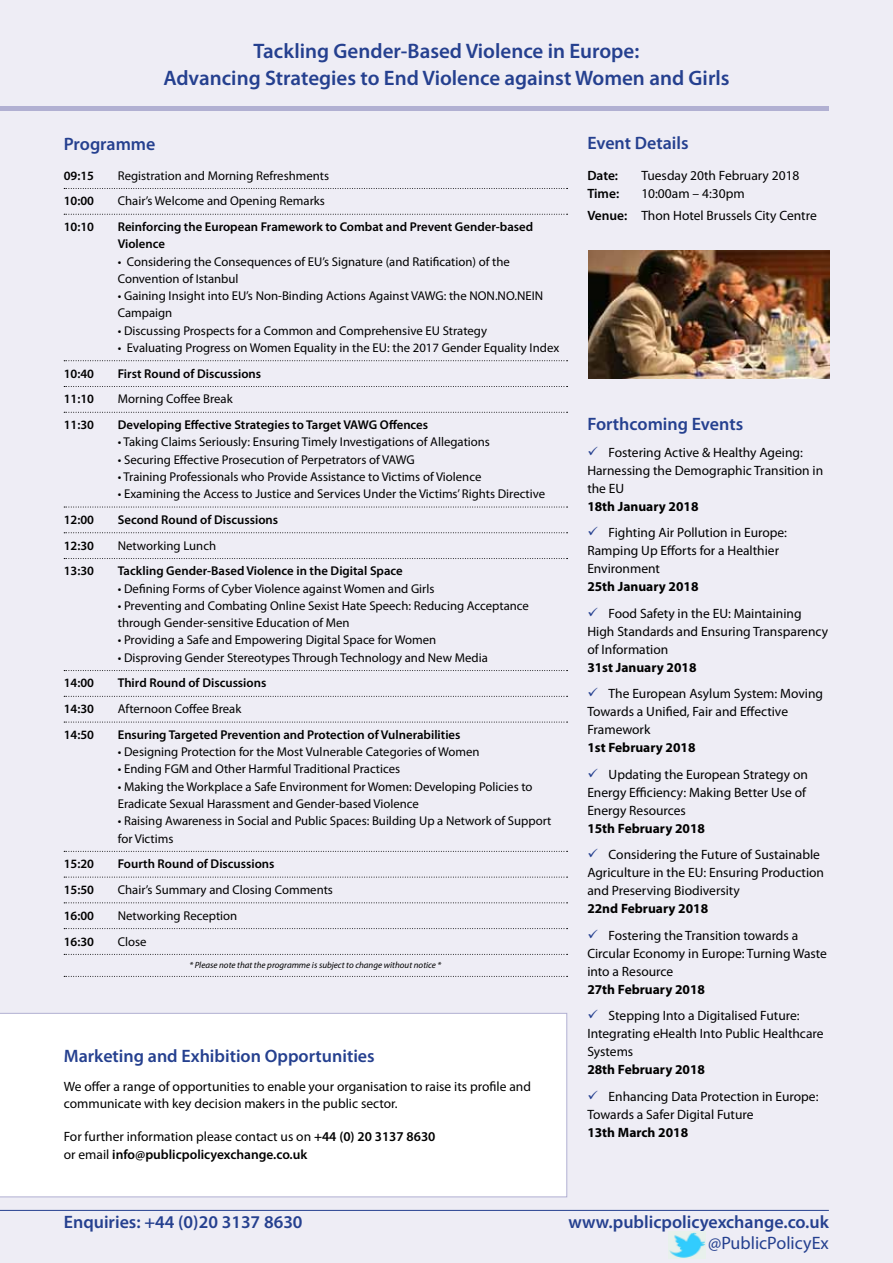
<style>
.page{position:relative;width:893px;height:1263px;background:#eeedf5}
.page>*{position:absolute;margin:0;border:0;box-sizing:border-box;transform-origin:0 0}
.t1{font:600 21px/27px "Myriad Pro";color:#25408f;text-align:center}
.t2{font:600 18px "Myriad Pro";color:#25408f}
.t3{font:18px "Myriad Pro";color:#25408f}
.t4{font:13.5px/18px "Myriad Pro";color:#000}
.t5{font:700 13.5px "Myriad Pro";color:#000}
.t6{font:600 13.5px/18px "Myriad Pro";color:#000}
.t7{font:12.75px/17.2px "Myriad Pro";color:#000}
.t8{font:600 12.75px/17.2px "Myriad Pro";color:#000}
.t9{font:italic 9px "Myriad Pro";color:#000}
.s1{font-weight:400}
.s2{font-weight:600}
</style>
<div class="page">
<hr style="left:0;top:1210px;width:829px;height:1px;background:#25408f">
<div style="left:0;top:106px;width:829px;height:5px;background:#b1b0d2"></div>
<img style="left:669px;top:1232px;width:37px;height:26px">
<svg style="left:64px;top:188px;width:504px;height:1px"></svg>
<svg style="left:64px;top:214px;width:504px;height:1px"></svg>
<svg style="left:64px;top:360px;width:504px;height:1px"></svg>
<svg style="left:64px;top:386px;width:504px;height:1px"></svg>
<svg style="left:64px;top:412px;width:504px;height:1px"></svg>
<svg style="left:64px;top:507px;width:504px;height:1px"></svg>
<svg style="left:64px;top:532px;width:504px;height:1px"></svg>
<svg style="left:64px;top:558px;width:504px;height:1px"></svg>
<svg style="left:64px;top:670px;width:504px;height:1px"></svg>
<svg style="left:64px;top:696px;width:504px;height:1px"></svg>
<svg style="left:64px;top:722px;width:504px;height:1px"></svg>
<svg style="left:64px;top:851px;width:504px;height:1px"></svg>
<svg style="left:64px;top:877px;width:504px;height:1px"></svg>
<svg style="left:64px;top:902px;width:504px;height:1px"></svg>
<svg style="left:64px;top:928px;width:504px;height:1px"></svg>
<svg style="left:64px;top:954px;width:504px;height:1px"></svg>
<svg style="left:64px;top:976px;width:504px;height:1px"></svg>
<div style="left:0;top:1013px;width:567px;height:184px;background:#fff"></div>
<img style="left:588px;top:251px;width:241px;height:127px">
<h1 class="t1" style="left:163px;top:37px;width:568px">Tackling Gender-Based Violence in Europe:<br>Advancing Strategies to End Violence against Women and Girls</h1>
<h2 class="t2" style="left:64px;top:132px;width:93px">Programme</h2>
<p class="t8" style="left:64px;top:166px;width:32px">09:15</p>
<p class="t7" style="left:118px;top:166px;width:213px">Registration and Morning Refreshments</p>
<p class="t8" style="left:64px;top:192px;width:32px">10:00</p>
<p class="t7" style="left:118px;top:192px;width:209px">Chair’s Welcome and Opening Remarks</p>
<p class="t8" style="left:64px;top:218px;width:32px">10:10</p>
<p class="t8" style="left:118px;top:218px;width:417px">Reinforcing the European Framework to Combat and Prevent Gender-based<br>Violence</p>
<p class="t7" style="left:118px;top:252px;width:394px">• Considering the Consequences of EU’s Signature (and Ratification) of the<br>Convention of Istanbul</p>
<p class="t7" style="left:118px;top:287px;width:427px">• Gaining Insight into EU’s Non-Binding Actions Against VAWG: the NON.NO.NEIN<br>Campaign</p>
<p class="t7" style="left:118px;top:321px;width:371px">• Discussing Prospects for a Common and Comprehensive EU Strategy</p>
<p class="t7" style="left:118px;top:339px;width:443px">• Evaluating Progress on Women Equality in the EU: the 2017 Gender Equality Index</p>
<p class="t8" style="left:64px;top:364px;width:32px">10:40</p>
<p class="t8" style="left:118px;top:364px;width:145px">First Round of Discussions</p>
<p class="t8" style="left:64px;top:390px;width:32px">11:10</p>
<p class="t7" style="left:118px;top:390px;width:116px">Morning Coffee Break</p>
<p class="t8" style="left:64px;top:416px;width:32px">11:30</p>
<p class="t8" style="left:118px;top:416px;width:312px">Developing Effective Strategies to Target VAWG Offences</p>
<p class="t7" style="left:118px;top:433px;width:374px">• Taking Claims Seriously: Ensuring Timely Investigations of Allegations</p>
<p class="t7" style="left:118px;top:451px;width:298px">• Securing Effective Prosecution of Perpetrators of VAWG</p>
<p class="t7" style="left:118px;top:468px;width:365px">• Training Professionals who Provide Assistance to Victims of Violence</p>
<p class="t7" style="left:118px;top:485px;width:429px">• Examining the Access to Justice and Services Under the Victims’Rights Directive</p>
<p class="t8" style="left:64px;top:511px;width:32px">12:00</p>
<p class="t8" style="left:118px;top:511px;width:162px">Second Round of Discussions</p>
<p class="t8" style="left:64px;top:536px;width:32px">12:30</p>
<p class="t7" style="left:118px;top:537px;width:100px">Networking Lunch</p>
<p class="t8" style="left:64px;top:562px;width:32px">13:30</p>
<p class="t8" style="left:118px;top:562px;width:286px">Tackling Gender-Based Violence in the Digital Space</p>
<p class="t7" style="left:118px;top:580px;width:318px">• Defining Forms of Cyber Violence against Women and Girls</p>
<p class="t7" style="left:118px;top:597px;width:413px">• Preventing and Combating Online Sexist Hate Speech: Reducing Acceptance through Gender-sensitive Education of Men</p>
<p class="t7" style="left:118px;top:631px;width:320px">• Providing a Safe and Empowering Digital Space for Women</p>
<p class="t7" style="left:118px;top:649px;width:372px">• Disproving Gender Stereotypes Through Technology and New Media</p>
<p class="t8" style="left:64px;top:674px;width:32px">14:00</p>
<p class="t8" style="left:118px;top:674px;width:150px">Third Round of Discussions</p>
<p class="t8" style="left:64px;top:700px;width:32px">14:30</p>
<p class="t7" style="left:118px;top:700px;width:125px">Afternoon Coffee Break</p>
<p class="t8" style="left:64px;top:726px;width:32px">14:50</p>
<p class="t8" style="left:118px;top:726px;width:344px">Ensuring Targeted Prevention and Protection of Vulnerabilities</p>
<p class="t7" style="left:118px;top:743px;width:363px">• Designing Protection for the Most Vulnerable Categories of Women</p>
<p class="t7" style="left:118px;top:760px;width:284px">• Ending FGM and Other Harmful Traditional Practices</p>
<p class="t7" style="left:118px;top:778px;width:416px">• Making the Workplace a Safe Environment for Women: Developing Policies to<br>Eradicate Sexual Harassment and Gender-based Violence</p>
<p class="t7" style="left:118px;top:812px;width:435px">• Raising Awareness in Social and Public Spaces: Building Up a Network of Support for Victims</p>
<p class="t8" style="left:64px;top:855px;width:32px">15:20</p>
<p class="t8" style="left:118px;top:855px;width:158px">Fourth Round of Discussions</p>
<p class="t8" style="left:64px;top:881px;width:32px">15:50</p>
<p class="t7" style="left:118px;top:881px;width:217px">Chair’s Summary and Closing Comments</p>
<p class="t8" style="left:64px;top:906px;width:32px">16:00</p>
<p class="t7" style="left:118px;top:907px;width:121px">Networking Reception</p>
<p class="t8" style="left:64px;top:932px;width:32px">16:30</p>
<p class="t7" style="left:118px;top:932px;width:30px">Close</p>
<p class="t9" style="left:189px;top:959px;width:253px">* Please note that the programme is subject to change without notice *</p>
<h2 class="t2" style="left:64px;top:1044px;width:312px">Marketing and Exhibition Opportunities</h2>
<p class="t4" style="left:64px;top:1078px;width:469px;line-height:16.5px">We offer a range of opportunities to enable your organisation to raise its profile and communicate with key decision makers in the public sector.</p>
<p class="t6" style="left:64px;top:1126px;width:373px"><span class="s1">For further information please contact us on</span> +44 (0) 20 3137 8630 <span class="s1">or email</span> info@publicpolicyexchange.co.uk</p>
<h2 class="t2" style="left:587px;top:132px;width:103px">Event Details</h2>
<p class="t6" style="left:587px;top:166px;width:32px">Date:</p>
<p class="t4" style="left:641px;top:166px;width:160px">Tuesday 20th February 2018</p>
<p class="t6" style="left:587px;top:184px;width:33px">Time:</p>
<p class="t4" style="left:587px;top:182px;width:231px;line-height:21.6px;text-indent:54px">10:00am – 4:30pm<br><span class="s2">Venue:</span> Thon Hotel Brussels City Centre</p>
<h2 class="t2" style="left:587px;top:413px;width:157px">Forthcoming Events</h2>
<p class="t4" style="left:587px;top:443px;width:237px;text-indent:21px">Fostering Active &amp; Healthy Ageing:<br>Harnessing the Demographic Transition in the EU</p>
<p class="t5" style="left:587px;top:497px;width:113px">18th January 2018</p>
<p class="t4" style="left:587px;top:524px;width:201px;text-indent:21px">Fighting Air Pollution in Europe:<br>Ramping Up Efforts for a Healthier<br>Environment</p>
<p class="t5" style="left:587px;top:578px;width:113px">25th January 2018</p>
<p class="t4" style="left:587px;top:604px;width:242px;text-indent:21px">Food Safety in the EU: Maintaining<br>High Standards and Ensuring Transparency of Information</p>
<p class="t5" style="left:587px;top:658px;width:111px">31st January 2018</p>
<p class="t4" style="left:587px;top:685px;width:237px;text-indent:21px">The European Asylum System: Moving<br>Towards a Unified, Fair and Effective<br>Framework</p>
<p class="t5" style="left:587px;top:739px;width:110px">1st February 2018</p>
<p class="t4" style="left:587px;top:765px;width:222px;text-indent:21px">Updating the European Strategy on<br>Energy Efficiency: Making Better Use of<br>Energy Resources</p>
<p class="t5" style="left:587px;top:819px;width:119px">15th February 2018</p>
<p class="t4" style="left:587px;top:846px;width:238px;text-indent:21px">Considering the Future of Sustainable<br>Agriculture in the EU: Ensuring Production and Preserving Biodiversity</p>
<p class="t5" style="left:587px;top:900px;width:122px">22nd February 2018</p>
<p class="t4" style="left:587px;top:926px;width:241px;text-indent:21px">Fostering the Transition towards a<br>Circular Economy in Europe: Turning Waste into a Resource</p>
<p class="t5" style="left:587px;top:980px;width:119px">27th February 2018</p>
<p class="t4" style="left:587px;top:1007px;width:238px;text-indent:21px">Stepping Into a Digitalised Future:<br>Integrating eHealth Into Public Healthcare<br>Systems</p>
<p class="t5" style="left:587px;top:1061px;width:119px">28th February 2018</p>
<p class="t4" style="left:587px;top:1087px;width:233px;text-indent:21px">Enhancing Data Protection in Europe:<br>Towards a Safer Digital Future</p>
<p class="t5" style="left:587px;top:1123px;width:102px">13th March 2018</p>
<h2 class="t2" style="left:64px;top:1210px;width:240px">Enquiries: +44 (0)20 3137 8630</h2>
<h2 class="t2" style="left:568px;top:1210px;width:262px">www.publicpolicyexchange.co.uk</h2>
<h2 class="t3" style="left:708px;top:1232px;width:122px">@PublicPolicyEx</h2>
</div>
